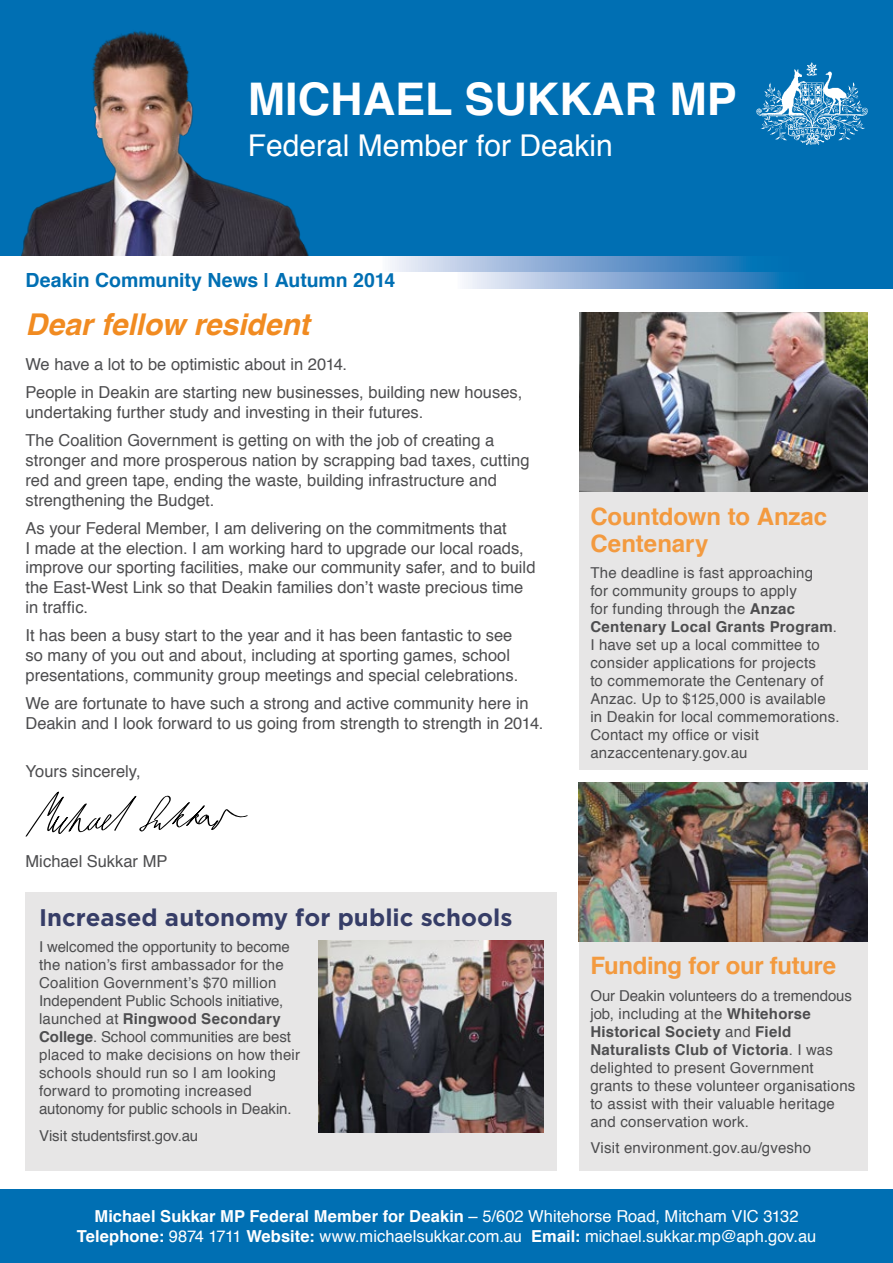
<style>
.page{position:relative;width:893px;height:1263px;background:#fff}
.page>*{position:absolute;margin:0;border:0;box-sizing:border-box;transform-origin:0 0}
.t1{font:700 45px "Helvetica";color:#fff}
.t2{font:30px "Helvetica";color:#fff}
.t3{font:italic 700 30px "Helvetica";letter-spacing:-.005em;color:#f18b21}
.t4{font:700 24px/27px "Helvetica";letter-spacing:-.01em;color:#f39a3f}
.t5{font:700 24px "Gotham HTF";color:#363d67}
.t6{font:700 19.5px "Helvetica";letter-spacing:-.005em;color:#006fb3}
.t7{font:16.5px/19.8px "Helvetica";color:#4d4d4f}
.t8{font:16.5px/19.8px "Helvetica";color:#fff;text-align:center}
.t9{font:15px/18px "Helvetica";letter-spacing:.01em;color:#4d4d4f}
.s1{font-weight:700}
</style>
<div class="page">
<div style="left:26px;top:892px;width:531px;height:279px;background:#e2e0e0"></div>
<img style="left:319px;top:941px;width:224px;height:191px">
<div style="left:579px;top:312px;width:288px;height:458px;background:#e2e0e0"></div>
<div style="left:579px;top:782px;width:288px;height:389px;background:#e2e0e0"></div>
<svg style="left:464px;top:272px;width:429px;height:17px;background:#649dcd"></svg>
<svg style="left:383px;top:255px;width:510px;height:17px;background:#5998ca"></svg>
<div style="left:0;top:0;width:893px;height:255px;background:#006fb3"></div>
<div style="left:0;top:1189px;width:893px;height:74px;background:#006fb3"></div>
<img style="left:756px;top:62px;width:112px;height:83px">
<img style="left:21px;top:31px;width:288px;height:224px">
<svg style="left:25px;top:791px;width:223px;height:46px"></svg>
<img style="left:579px;top:782px;width:288px;height:159px">
<img style="left:580px;top:312px;width:287px;height:180px">
<h1 class="t1" style="left:248px;top:63px;width:491px">MICHAEL SUKKAR MP</h1>
<h2 class="t2" style="left:248px;top:123px;width:367px">Federal Member for Deakin</h2>
<h3 class="t6" style="left:26px;top:264px;width:371px">Deakin Community News | Autumn 2014</h3>
<h2 class="t3" style="left:26px;top:299px;width:285px">Dear fellow resident</h2>
<p class="t7" style="left:26px;top:350px;width:498px;line-height:28.3px">We have a lot to be optimistic about in 2014.<br>People in Deakin are starting new businesses, building new houses,</p>
<p class="t7" style="left:26px;top:398px;width:470px;line-height:28.3px">undertaking further study and investing in their futures.<br>The Coalition Government is getting on with the job of creating a</p>
<p class="t7" style="left:26px;top:451px;width:506px">stronger and more prosperous nation by scrapping bad taxes, cutting red and green tape, ending the waste, building infrastructure and strengthening the Budget.</p>
<p class="t7" style="left:26px;top:519px;width:511px">As your Federal Member, I am delivering on the commitments that<br>I made at the election. I am working hard to upgrade our local roads, improve our sporting facilities, make our community safer, and to build the East-West Link so that Deakin families don’t waste precious time in traffic.</p>
<p class="t7" style="left:26px;top:626px;width:494px">It has been a busy start to the year and it has been fantastic to see so many of you out and about, including at sporting games, school presentations, community group meetings and special celebrations.</p>
<p class="t7" style="left:26px;top:694px;width:519px">We are fortunate to have such a strong and active community here in<br>Deakin and I look forward to us going from strength to strength in 2014.</p>
<p class="t7" style="left:26px;top:762px;width:117px">Yours sincerely,</p>
<p class="t7" style="left:26px;top:852px;width:143px">Michael Sukkar MP</p>
<h3 class="t5" style="left:39px;top:903px;width:475px">Increased autonomy for public schools</h3>
<p class="t9" style="left:39px;top:938px;width:262px">I welcomed the opportunity to become the nation’s first ambassador for the Coalition Government’s $70 million Independent Public Schools initiative, launched at <span class="s1">Ringwood Secondary College</span>. School communities are best placed to make decisions on how their schools should run so I am looking forward to promoting increased autonomy for public schools in Deakin.</p>
<p class="t9" style="left:39px;top:1127px;width:161px">Visit studentsfirst.gov.au</p>
<h3 class="t4" style="left:590px;top:503px;width:238px">Countdown to Anzac<br>Centenary</h3>
<p class="t9" style="left:590px;top:565px;width:251px">The deadline is fast approaching<br>for community groups to apply<br>for funding through the <span class="s1">Anzac<br>Centenary Local Grants Program</span>.<br>I have set up a local committee to consider applications for projects<br>to commemorate the Centenary of<br>Anzac. Up to $125,000 is available in Deakin for local commemorations.<br>Contact my office or visit anzaccentenary.gov.au</p>
<h3 class="t4" style="left:590px;top:952px;width:247px">Funding for our future</h3>
<p class="t9" style="left:590px;top:987px;width:267px">Our Deakin volunteers do a tremendous job, including at the <span class="s1">Whitehorse Historical Society</span> and <span class="s1">Field Naturalists Club of Victoria</span>. I was delighted to present Government grants to these volunteer organisations to assist with their valuable heritage and conservation work.</p>
<p class="t9" style="left:590px;top:1139px;width:222px">Visit environment.gov.au/gvesho</p>
<p class="t8" style="left:77px;top:1207px;width:741px"><span class="s1">Michael Sukkar MP Federal Member for Deakin</span> – 5/602 Whitehorse Road, Mitcham VIC 3132<br><span class="s1">Telephone:</span> 9874 1711 <span class="s1">Website:</span> www.michaelsukkar.com.au <span class="s1">Email:</span> michael.sukkar.mp@aph.gov.au</p>
</div>
